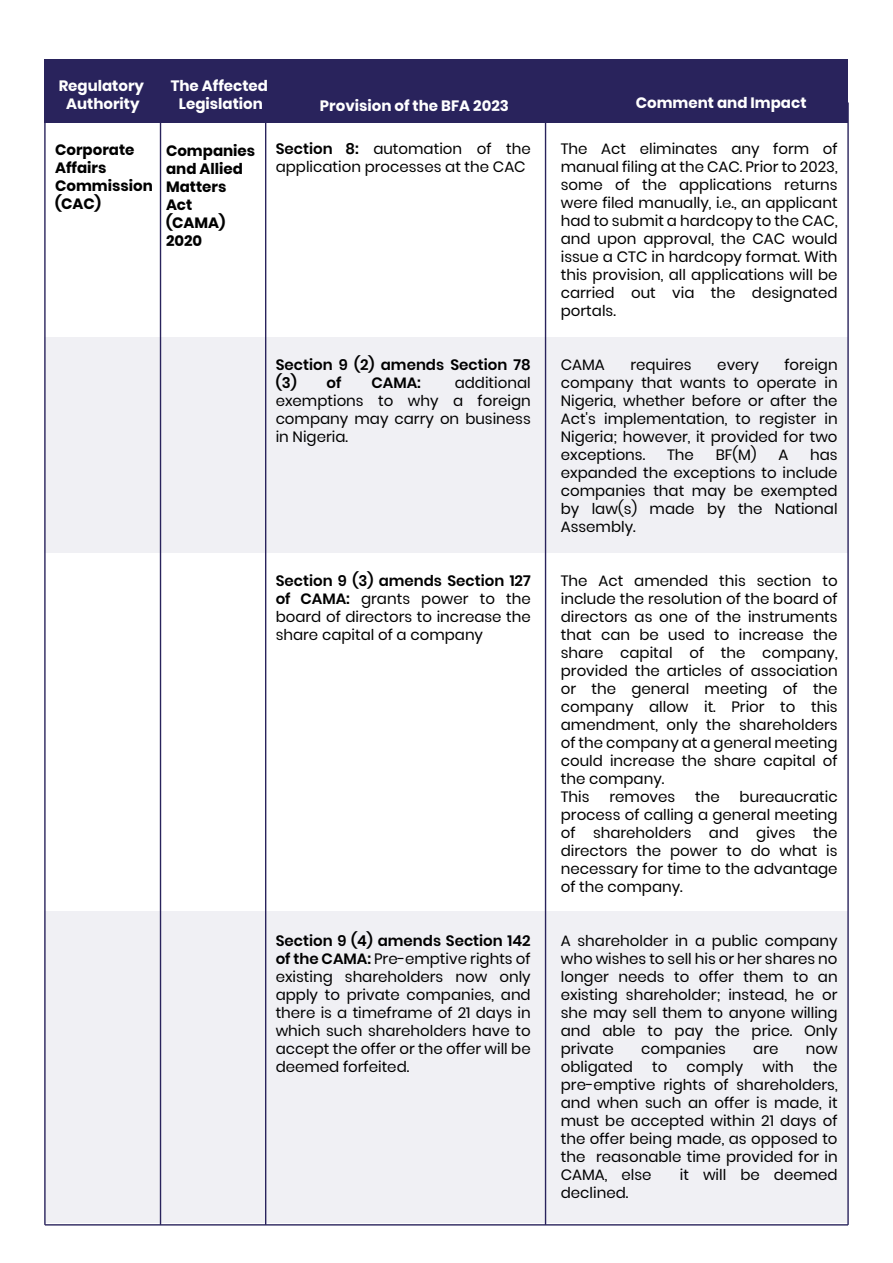
<style>
.page{position:relative;width:893px;height:1263px;background:#fff}
.page>*{position:absolute;margin:0;border:0;box-sizing:border-box;transform-origin:0 0}
.t1{font:15px/18px "Poppins";color:#000;text-align:justify}
.t2{font:700 15px/18px "Poppins";color:#fff;text-align:center}
.t3{font:700 15px/18px "Poppins";color:#000}
.t4{font:600 15px/18px "Poppins";color:#000}
.s1{font-weight:600}
</style>
<div class="page">
<div style="left:45px;top:337px;width:803px;height:216px;background:#f0f0f4"></div>
<div style="left:45px;top:911px;width:803px;height:312px;background:#f0f0f4"></div>
<div style="left:45px;top:59px;width:803px;height:63px;background:#29235c"></div>
<hr style="left:44px;top:102px;width:2px;height:1123px;background:#29235c">
<hr style="left:160px;top:102px;width:1px;height:1123px;background:#29235c">
<hr style="left:265px;top:102px;width:1px;height:1123px;background:#29235c">
<hr style="left:545px;top:102px;width:1px;height:1123px;background:#29235c">
<hr style="left:847px;top:102px;width:2px;height:1123px;background:#29235c">
<hr style="left:45px;top:1224px;width:803px;height:1px;background:#29235c">
<p class="t2" style="left:59px;top:77px;width:87px">Regulatory<br>Authority</p>
<p class="t2" style="left:171px;top:77px;width:99px">The Affected<br>Legislation</p>
<p class="t2" style="left:320px;top:97px;width:190px">Provision of the BFA 2023</p>
<p class="t2" style="left:636px;top:94px;width:172px">Comment and Impact</p>
<p class="t3" style="left:55px;top:141px;width:99px">Corporate<br>Affairs<br>Commission (CAC)</p>
<p class="t3" style="left:166px;top:142px;width:91px">Companies and Allied<br>Matters<br>Act (CAMA)<br>2020</p>
<p class="t1" style="left:276px;top:140px;width:257px"><span class="s1">Section 8:</span> automation of the application processes at the CAC</p>
<p class="t4" style="left:276px;top:356px;width:257px">Section 9 (2) amends Section 78 (3) of</p>
<p class="t1" style="left:276px;top:374px;width:257px;text-indent:179px">additional exemptions to why a foreign company may carry on business in Nigeria.</p>
<p class="t4" style="left:371px;top:374px;width:51px">CAMA:</p>
<p class="t1" style="left:276px;top:572px;width:257px"><span class="s1">Section 9 (3) amends Section 127 of CAMA:</span> grants power to the board of directors to increase the share capital of a company</p>
<p class="t1" style="left:276px;top:932px;width:257px"><span class="s1">Section 9 (4) amends Section 142 of the CAMA:</span> Pre-emptive rights of existing shareholders now only apply to private companies, and there is a timeframe of 21 days in which such shareholders have to accept the offer or the offer will be deemed forfeited.</p>
<p class="t1" style="left:561px;top:140px;width:278px">The Act eliminates any form of manual filing at the CAC. Prior to 2023, some of the applications returns were filed manually, i.e., an applicant had to submit a hardcopy to the CAC, and upon approval, the CAC would issue a CTC in hardcopy format. With this provision, all applications will be carried out via the designated portals.</p>
<p class="t1" style="left:561px;top:356px;width:46px">CAMA</p>
<p class="t1" style="left:630px;top:356px;width:63px">requires</p>
<p class="t1" style="left:717px;top:356px;width:43px">every</p>
<p class="t1" style="left:561px;top:356px;width:278px;text-indent:224px">foreign company that wants to operate in Nigeria, whether before or after the Act's implementation, to register in Nigeria; however, it provided for two exceptions.</p>
<p class="t1" style="left:667px;top:446px;width:28px">The</p>
<p class="t1" style="left:716px;top:446px;width:42px">BF(M)</p>
<p class="t1" style="left:778px;top:446px;width:11px">A</p>
<p class="t1" style="left:561px;top:446px;width:278px;text-indent:249px">has expanded the exceptions to include companies that may be exempted by law(s) made by the National Assembly.</p>
<p class="t1" style="left:561px;top:572px;width:278px;text-align:left">The Act amended this section to include the resolution of the board of directors as one of the instruments that can be used to increase the share capital of the company, provided the articles of association or the general meeting of the company allow it. Prior to this amendment, only the shareholders of the company at a general meeting could increase the share capital of the company.<br>This</p>
<p class="t1" style="left:561px;top:788px;width:278px;text-indent:179px">bureaucratic process of calling a general meeting of shareholders and gives the directors the power to do what is necessary for time to the advantage of the company.</p>
<p class="t1" style="left:561px;top:932px;width:278px">A shareholder in a public company who wishes to sell his or her shares no longer needs to offer them to an existing shareholder; instead, he or she may sell them to anyone willing and able to pay the price. Only private</p>
<p class="t1" style="left:609px;top:788px;width:67px">removes</p>
<p class="t1" style="left:695px;top:788px;width:26px">the</p>
<p class="t1" style="left:641px;top:1040px;width:86px">companies</p>
<p class="t1" style="left:753px;top:1040px;width:27px">are</p>
<p class="t1" style="left:806px;top:1040px;width:33px">now</p>
<p class="t1" style="left:561px;top:1058px;width:74px">obligated</p>
<p class="t1" style="left:652px;top:1058px;width:17px">to</p>
<p class="t1" style="left:687px;top:1058px;width:58px">comply</p>
<p class="t1" style="left:762px;top:1058px;width:33px">with</p>
<p class="t1" style="left:561px;top:1058px;width:278px;text-indent:252px">the pre-emptive rights of shareholders, and when such an offer is made, it must be accepted within 21 days of the offer being made, as opposed to the reasonable time provided for in CAMA, else</p>
<p class="t1" style="left:680px;top:1166px;width:159px">it will be deemed</p>
<p class="t1" style="left:561px;top:1184px;width:69px">declined.</p>
</div>
